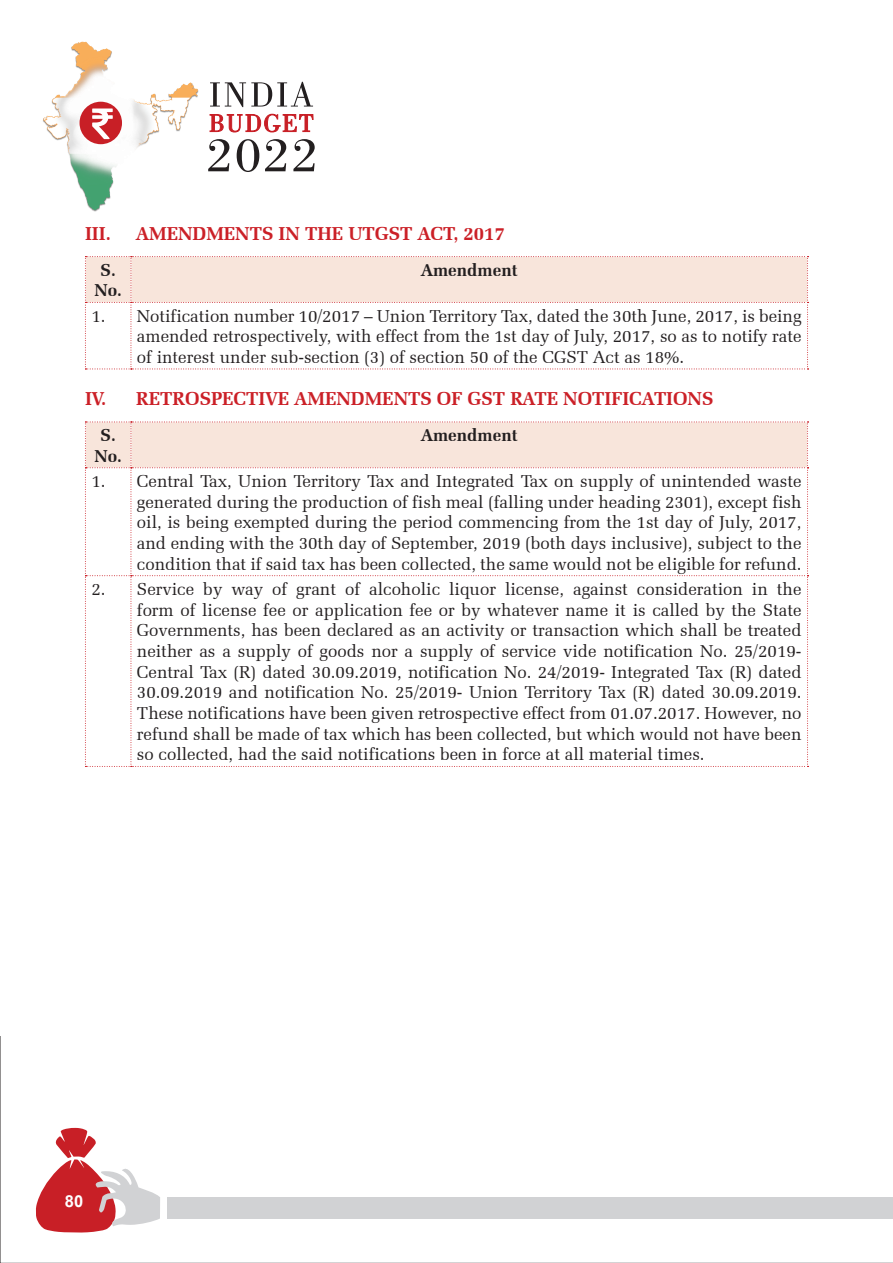
<style>
.page{position:relative;width:893px;height:1263px;background:#fff}
.page>*{position:absolute;margin:0;border:0;box-sizing:border-box;transform-origin:0 0}
.Subhead{font:700 18.75px "Zapf Elliptical 711 BT";color:#cb2027}
.Body_text{font:17.25px/20.7px "Zapf Elliptical 711 BT";color:#231f20;text-align:justify}
.Body_text-2{font:700 17.25px/20.7px "Zapf Elliptical 711 BT";color:#231f20;text-align:center}
.t1{font:700 16.5px "Arial";color:#fff}
</style>
<div class="page">
<svg style="left:0;top:1037px;width:515px;height:226px"></svg>
<div style="left:167px;top:1197px;width:649px;height:22px;background:#d1d2d4"></div>
<svg style="left:36px;top:1128px;width:124px;height:105px"></svg>
<svg style="left:515px;top:1262px;width:378px;height:1px"></svg>
<div style="left:515px;top:1197px;width:378px;height:22px;background:#d1d2d4"></div>
<svg style="left:210px;top:114px;width:103px;height:18px"></svg>
<svg style="left:208px;top:139px;width:21px;height:32px"></svg>
<svg style="left:237px;top:139px;width:22px;height:33px"></svg>
<svg style="left:265px;top:139px;width:21px;height:32px"></svg>
<svg style="left:293px;top:139px;width:22px;height:32px"></svg>
<svg style="left:210px;top:82px;width:103px;height:25px"></svg>
<img style="left:43px;top:41px;width:156px;height:171px">
<div style="left:80px;top:102px;width:42px;height:42px;background:#c81f26;border-radius:50%"></div>
<svg style="left:92px;top:108px;width:21px;height:31px"></svg>
<svg style="left:85px;top:256px;width:723px;height:114px"></svg>
<svg style="left:85px;top:422px;width:723px;height:345px"></svg>
<p class="Subhead" style="left:85px;top:222px;width:27px">III.</p>
<p class="Subhead" style="left:136px;top:222px;width:370px">AMENDMENTS IN THE UTGST ACT, 2017</p>
<p class="Body_text-2" style="left:94px;top:259px;width:29px">S.<br>No.</p>
<p class="Body_text-2" style="left:421px;top:259px;width:98px">Amendment</p>
<p class="Body_text" style="left:91px;top:305px;width:16px">1.</p>
<p class="Body_text" style="left:137px;top:305px;width:666px">Notification number 10/2017 – Union Territory Tax, dated the 30th June, 2017, is being amended retrospectively, with effect from the 1st day of July, 2017, so as to notify rate of interest under sub-section (3) of section 50 of the CGST Act as 18%.</p>
<p class="Subhead" style="left:85px;top:387px;width:630px">IV. RETROSPECTIVE AMENDMENTS OF GST RATE NOTIFICATIONS</p>
<p class="Body_text-2" style="left:94px;top:425px;width:29px">S.<br>No.</p>
<p class="Body_text-2" style="left:421px;top:425px;width:98px">Amendment</p>
<p class="Body_text" style="left:91px;top:470px;width:16px">1.</p>
<p class="Body_text" style="left:137px;top:470px;width:666px">Central Tax, Union Territory Tax and Integrated Tax on supply of unintended waste generated during the production of fish meal (falling under heading 2301), except fish oil, is being exempted during the period commencing from the 1st day of July, 2017, and ending with the 30th day of September, 2019 (both days inclusive), subject to the condition that if said tax has been collected, the same would not be eligible for refund.</p>
<p class="Body_text" style="left:91px;top:578px;width:16px">2.</p>
<p class="Body_text" style="left:137px;top:578px;width:666px">Service by way of grant of alcoholic liquor license, against consideration in the form of license fee or application fee or by whatever name it is called by the State Governments, has been declared as an activity or transaction which shall be treated neither as a supply of goods nor a supply of service vide notification No. 25/2019- Central Tax (R) dated 30.09.2019, notification No. 24/2019- Integrated Tax (R) dated 30.09.2019 and notification No. 25/2019- Union Territory Tax (R) dated 30.09.2019.<br>These notifications have been given retrospective effect from 01.07.2017. However, no refund shall be made of tax which has been collected, but which would not have been so collected, had the said notifications been in force at all material times.</p>
<p class="t1" style="left:65px;top:1189px;width:20px">80</p>
</div>
